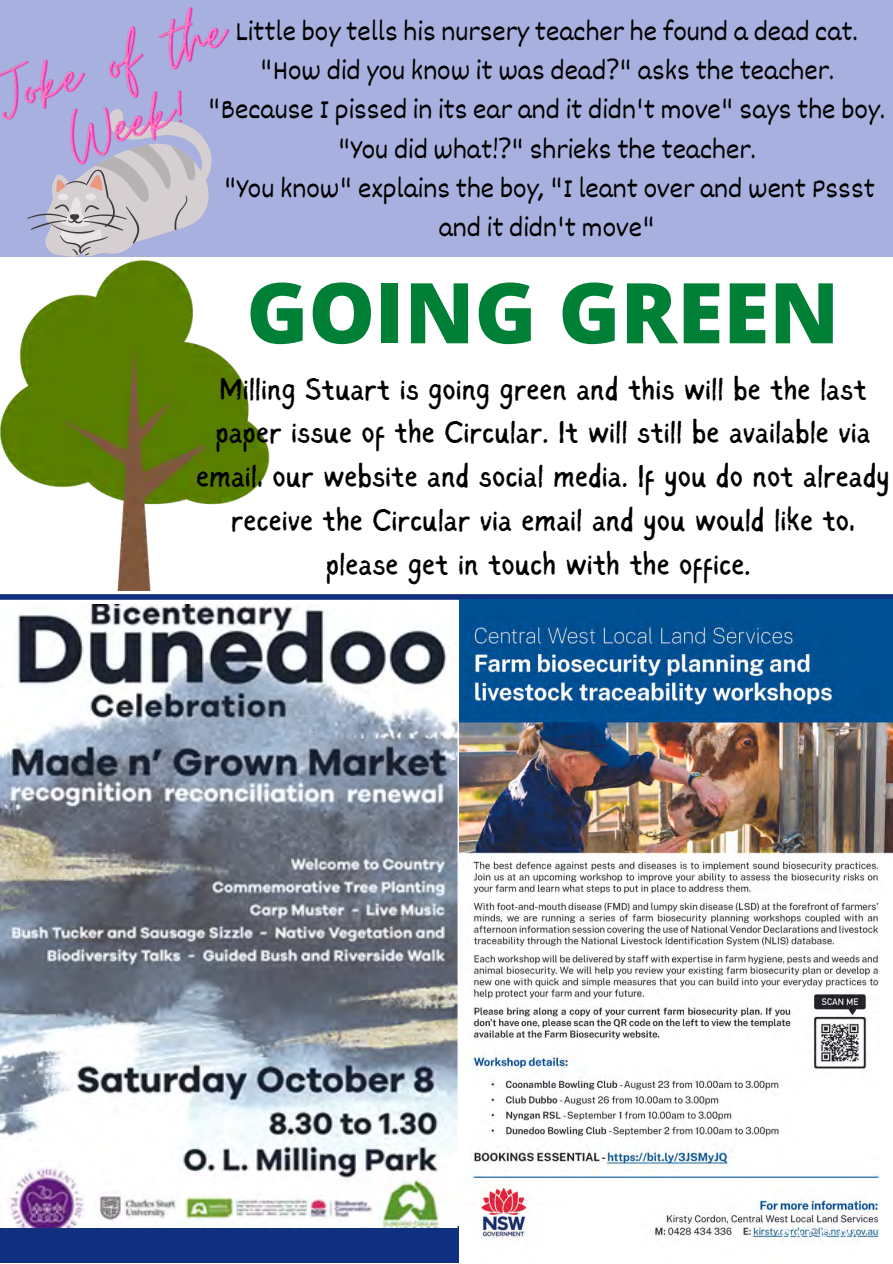
<style>
.page{position:relative;width:893px;height:1264px;background:#fff}
.page>*{position:absolute;margin:0;border:0;box-sizing:border-box;transform-origin:0 0}
.t1{font:800 84px "Open Sans";color:#008037}
.t2{font:31.5px/43.8px "Sigher";color:#000;text-align:center}
.t3{font:28.5px/39.3px "Dekko";color:#000;text-align:center}
.t4{font:19.8px "Blogger Sans";letter-spacing:.1em;color:#fafafa}
.s1{font-family:"Noto Sans"}
</style>
<div class="page">
<div style="left:0;top:1226px;width:892px;height:36px;background:#102f7e"></div>
<div style="left:0;top:594px;width:892px;height:5px;background:#102f7e"></div>
<img style="left:0;top:604px;width:458px;height:623px">
<img style="left:459px;top:599px;width:433px;height:663px">
<div style="left:0;top:0;width:892px;height:256px;background:#a7b0df"></div>
<img style="left:0;top:260px;width:270px;height:330px">
<svg style="left:27px;top:208px;width:179px;height:48px"></svg>
<img style="left:0;top:7px;width:230px;height:201px">
<p class="t3" style="left:208px;top:10px;width:678px">Little boy tells his nursery teacher he found a dead cat. "How did you know it was dead<span class="s1">?</span>" asks the teacher. "Because I pissed in its ear and it didn't move" says the boy. "You did what!<span class="s1">?</span>" shrieks the teacher.<br>"You know" explains the boy, "I leant over and went Pssst and it didn't move"</p>
<h1 class="t1" style="left:246px;top:253px;width:594px">GOING GREEN</h1>
<p class="t2" style="left:196px;top:369px;width:695px">Milling Stuart is going green and this will be the last paper issue of the Circular. It will still be available via email, our website and social media. If you do not already receive the Circular via email and you would like to, please get in touch with the office.</p>
<p class="t4" style="left:781px;top:1228px;width:80px">PAGE 04</p>
</div>
